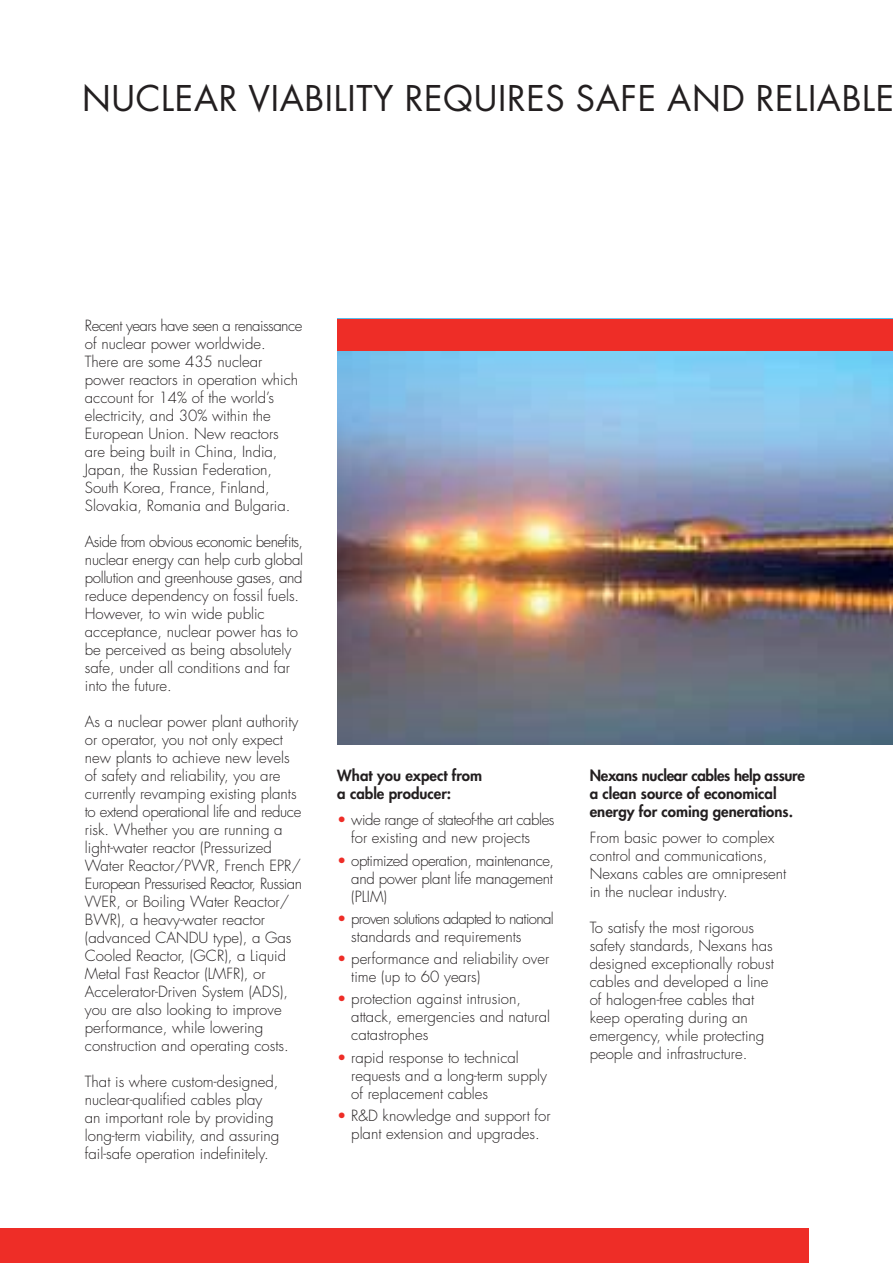
<style>
.page{position:relative;width:893px;height:1263px;background:#fff}
.page>*{position:absolute;margin:0;border:0;box-sizing:border-box;transform-origin:0 0}
.t1{font:34.5px "Futura";letter-spacing:.02em;color:#231f20}
.t2{font:300 15px/18px "Futura";color:#231f20}
.t3{font:800 15px/18px "Futura";color:#231f20}
.t4{font:300 15px/18px "Futura";letter-spacing:-.03em;color:#231f20}
.t5{font:300 15px/18px "Futura";letter-spacing:-.045em;color:#231f20}
.s1{color:#ee2d27}
</style>
<div class="page">
<img style="left:337px;top:351px;width:555px;height:394px">
<div style="left:0;top:1229px;width:808px;height:34px;background:#ee2d27"></div>
<div style="left:337px;top:319px;width:555px;height:32px;background:#ee2d27"></div>
<h1 class="t1" style="left:82px;top:82px;width:813px">NUCLEAR VIABILITY REQUIRES SAFE AND RELIABLE</h1>
<p class="t2" style="left:85px;top:317px;width:219px">Recent years have seen a renaissance of nuclear power worldwide.<br>There are some 435 nuclear power reactors in operation which account for 14% of the world’s electricity, and 30% within the<br>European Union. New reactors are being built in China, India,<br>Japan, the Russian Federation,<br>South Korea, France, Finland,<br>Slovakia, Romania and Bulgaria.</p>
<p class="t2" style="left:85px;top:533px;width:220px">Aside from obvious economic benefits, nuclear energy can help curb global pollution and greenhouse gases, and reduce dependency on fossil fuels.<br>However, to win wide public acceptance, nuclear power has to be perceived as being absolutely safe, under all conditions and far into the future.</p>
<p class="t2" style="left:85px;top:713px;width:219px">As a nuclear power plant authority or operator, you not only expect new plants to achieve new levels of safety and reliability, you are currently revamping existing plants to extend operational life and reduce risk. Whether you are running a light-water reactor (Pressurized<br>Water Reactor/PWR, French EPR/<br>European Pressurised Reactor, Russian<br>VVER, or Boiling Water Reactor/<br>BWR), a heavy-water reactor (advanced CANDU type), a Gas<br>Cooled Reactor, (GCR), a Liquid<br>Metal Fast Reactor (LMFR), or<br>Accelerator-Driven System (ADS), you are also looking to improve performance, while lowering construction and operating costs.</p>
<p class="t2" style="left:85px;top:1073px;width:196px">That is where custom-designed, nuclear-qualified cables play an important role by providing long-term viability, and assuring fail-safe operation indefinitely.</p>
<p class="t3" style="left:337px;top:768px;width:146px">What you expect from a cable producer:</p>
<p class="t4" style="left:351px;top:812px;width:205px;text-indent:-14px"><span class="s1">•</span> wide range of stateof-the art cables for existing and new projects</p>
<p class="t2" style="left:351px;top:853px;width:204px;text-align:justify;text-indent:-14px"><span class="s1">•</span> optimized operation, maintenance, and power plant life management (PLIM)</p>
<p class="t5" style="left:351px;top:911px;width:204px;text-indent:-14px"><span class="s1">•</span> proven solutions adapted to national standards and requirements</p>
<p class="t2" style="left:351px;top:951px;width:199px;text-indent:-14px"><span class="s1">•</span> performance and reliability over time (up to 60 years)</p>
<p class="t2" style="left:351px;top:991px;width:200px;text-indent:-14px"><span class="s1">•</span> protection against intrusion, attack, emergencies and natural catastrophes</p>
<p class="t2" style="left:351px;top:1050px;width:197px;text-indent:-14px"><span class="s1">•</span> rapid response to technical requests and a long-term supply of replacement cables</p>
<p class="t2" style="left:337px;top:1108px;width:215px;text-align:center"><span class="s1">•</span> R&amp;D knowledge and support for plant extension and upgrades.</p>
<p class="t3" style="left:589px;top:768px;width:217px">Nexans nuclear cables help assure a clean source of economical energy for coming generations.</p>
<p class="t2" style="left:589px;top:830px;width:198px">From basic power to complex control and communications,<br>Nexans cables are omnipresent in the nuclear industry.</p>
<p class="t2" style="left:589px;top:920px;width:185px">To satisfy the most rigorous safety standards, Nexans has designed exceptionally robust cables and developed a line of halogen-free cables that keep operating during an emergency, while protecting people and infrastructure.</p>
</div>
